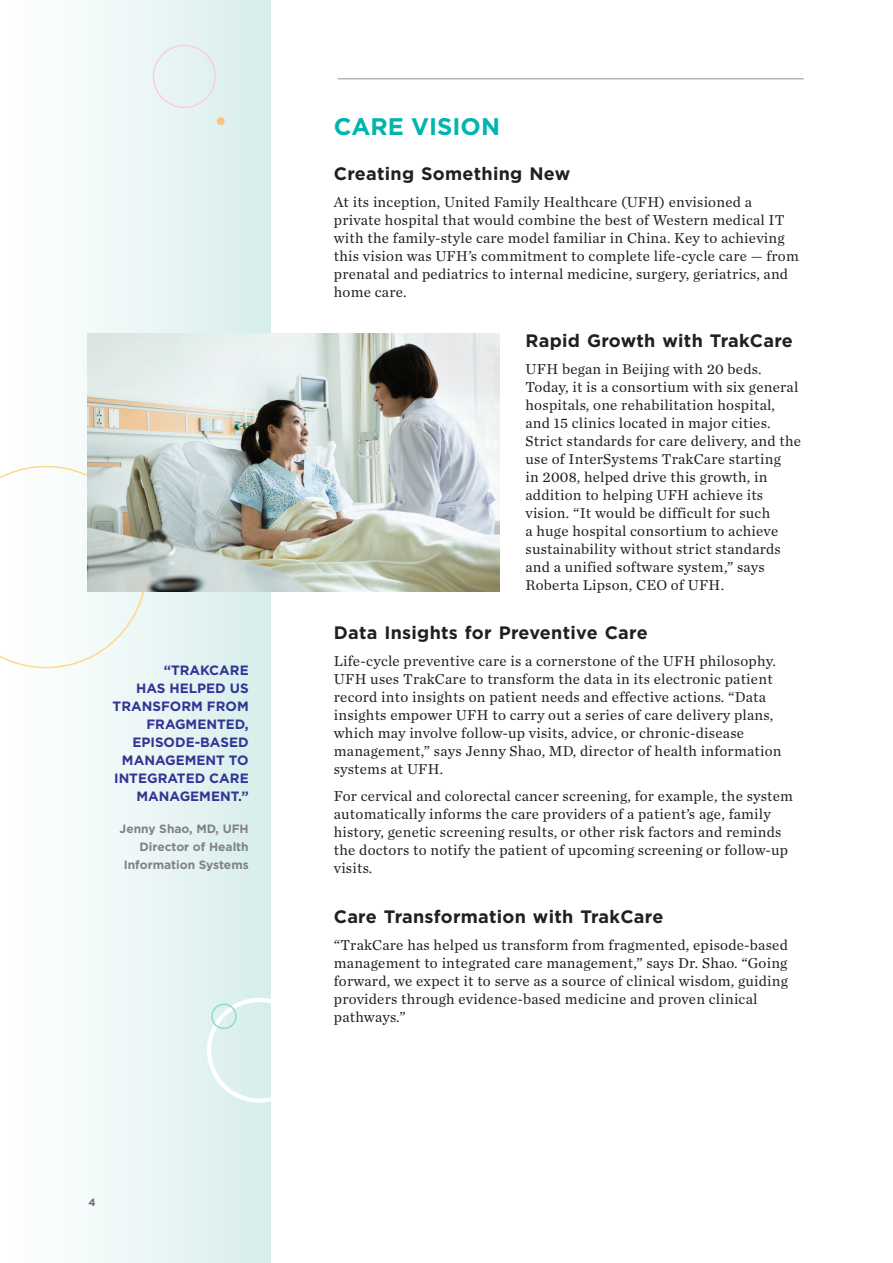
<style>
.page{position:relative;width:893px;height:1263px;background:#fff}
.page>*{position:absolute;margin:0;border:0;box-sizing:border-box;transform-origin:0 0}
.Section_Title_Gotham{font:700 24px "Gotham";color:#00b5ae}
.Body_Text_Chronicle{font:700 18px "Gotham";letter-spacing:.015em;color:#231f20}
.Body_Text_Chronicle-2{font:15px/18px "Chronicle Text G1";letter-spacing:.015em;color:#231f20}
.Headline_1_Gotham_11{font:700 13.5px/18px "Gotham";color:#303595;text-align:right}
.Headline_1_Gotham_11-2{font:700 12px/18px "Gotham";color:#808285;text-align:right}
.MetaData_Page_Number{font:700 10.5px "Gotham";color:#6c6d70}
</style>
<div class="page">
<div style="left:0;top:0;width:270px;height:1263px;background:linear-gradient(to right,#fff,#d8eeec)"></div>
<svg style="left:0;top:466px;width:147px;height:202px"></svg>
<div style="left:207px;top:998px;width:105px;height:105px;border:4px solid #fff;border-radius:50%"></div>
<div style="left:153px;top:45px;width:63px;height:63px;border:2px solid #f9cee0;border-radius:50%"></div>
<div style="left:211px;top:1003px;width:26px;height:26px;border:2px solid #96d5d2;border-radius:50%"></div>
<img style="left:87px;top:334px;width:413px;height:257px">
<hr style="left:338px;top:78px;width:466px;height:1px;background:#86939e">
<div style="left:217px;top:117px;width:8px;height:8px;background:#fcc17c;border-radius:50%"></div>
<p class="Headline_1_Gotham_11" style="left:113px;top:661px;width:138px">“TRAKCARE<br>HAS HELPED US<br>TRANSFORM FROM<br>FRAGMENTED,<br>EPISODE-BASED<br>MANAGEMENT TO<br>INTEGRATED CARE<br>MANAGEMENT.”</p>
<p class="Headline_1_Gotham_11-2" style="left:120px;top:819px;width:131px">Jenny Shao, MD, UFH<br>Director of Health<br>Information Systems</p>
<p class="MetaData_Page_Number" style="left:89px;top:1195px;width:9px">4</p>
<p class="Section_Title_Gotham" style="left:334px;top:111px;width:168px">CARE VISION</p>
<p class="Body_Text_Chronicle" style="left:334px;top:162px;width:238px">Creating Something New</p>
<p class="Body_Text_Chronicle-2" style="left:334px;top:192px;width:467px">At its inception, United Family Healthcare (UFH) envisioned a private hospital that would combine the best of Western medical IT with the family-style care model familiar in China. Key to achieving this vision was UFH’s commitment to complete life-cycle care — from prenatal and pediatrics to internal medicine, surgery, geriatrics, and home care.</p>
<p class="Body_Text_Chronicle" style="left:525px;top:328px;width:269px">Rapid Growth with TrakCare</p>
<p class="Body_Text_Chronicle-2" style="left:525px;top:359px;width:277px">UFH began in Beijing with 20 beds.<br>Today, it is a consortium with six general hospitals, one rehabilitation hospital, and 15 clinics located in major cities.<br>Strict standards for care delivery, and the use of InterSystems TrakCare starting<br>in 2008, helped drive this growth, in addition to helping UFH achieve its vision. “It would be difficult for such<br>a huge hospital consortium to achieve sustainability without strict standards and a unified software system,” says Roberta Lipson, CEO of UFH.</p>
<p class="Body_Text_Chronicle" style="left:334px;top:621px;width:315px">Data Insights for Preventive Care</p>
<p class="Body_Text_Chronicle-2" style="left:334px;top:651px;width:449px">Life-cycle preventive care is a cornerstone of the UFH philosophy.<br>UFH uses TrakCare to transform the data in its electronic patient record into insights on patient needs and effective actions. “Data insights empower UFH to carry out a series of care delivery plans, which may involve follow-up visits, advice, or chronic-disease management,” says Jenny Shao, MD, director of health information systems at UFH.</p>
<p class="Body_Text_Chronicle-2" style="left:334px;top:786px;width:461px">For cervical and colorectal cancer screening, for example, the system automatically informs the care providers of a patient’s age, family history, genetic screening results, or other risk factors and reminds the doctors to notify the patient of upcoming screening or follow-up visits.</p>
<p class="Body_Text_Chronicle" style="left:334px;top:904px;width:331px">Care Transformation with TrakCare</p>
<p class="Body_Text_Chronicle-2" style="left:334px;top:935px;width:456px">“TrakCare has helped us transform from fragmented, episode-based management to integrated care management,” says Dr. Shao. “Going forward, we expect it to serve as a source of clinical wisdom, guiding providers through evidence-based medicine and proven clinical pathways.”</p>
</div>
